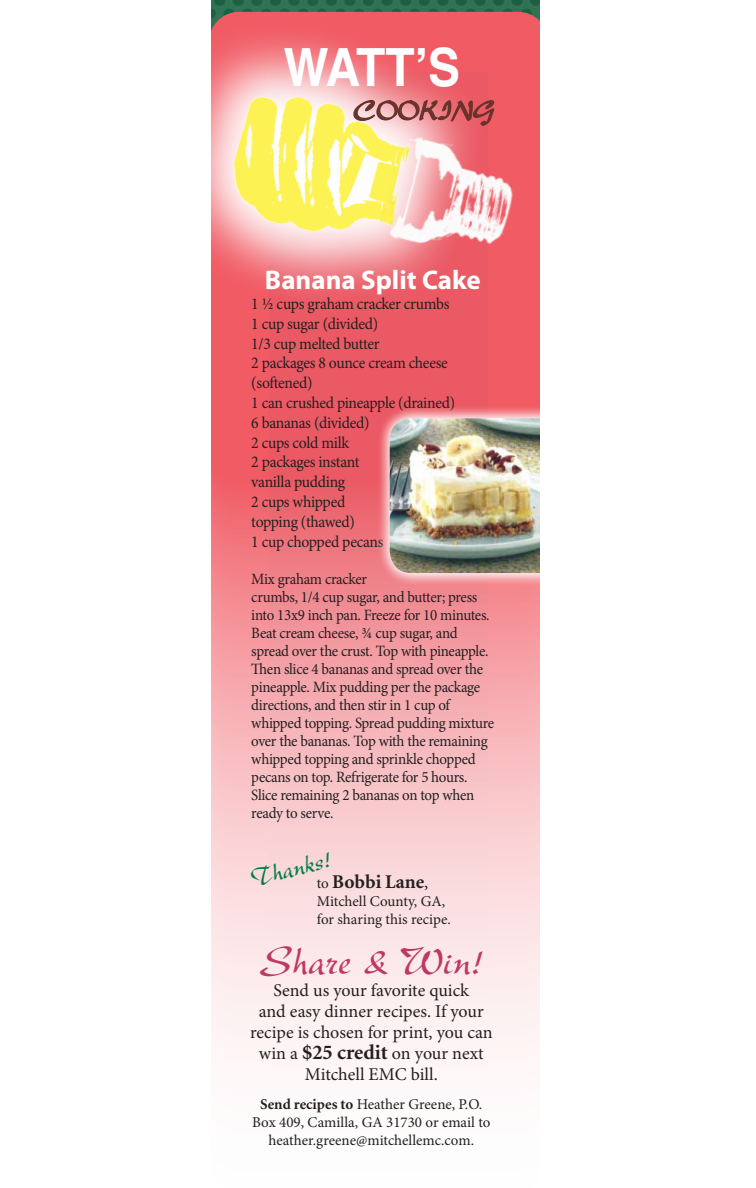
<style>
.page{position:relative;width:756px;height:1188px;background:#fff}
.page>*{position:absolute;margin:0;border:0;box-sizing:border-box;transform-origin:0 0}
.t1{font:700 52.8px "Helvetica";color:#fff;scale:.91 1}
.t2{font:42px "New Berolina";color:#be3964}
.t3{font:700 27px "Myriad Pro";color:#fff}
.t4{font:27px "New Berolina";color:#007e49}
.t5{font:27px "New Berolina";color:#68332d}
.t6{font:700 19.5px "Minion";color:#231f20}
.t7{font:18px/21px "Minion Pro";letter-spacing:-.005em;color:#231f20;text-align:center}
.t8{font:16.5px/19.8px "Minion Pro";letter-spacing:-.02em;color:#231f20;scale:.95 1}
.t9{font:15.75px/18px "Minion Pro";letter-spacing:-.025em;color:#231f20;scale:.95 1}
.t10{font:15px/18px "Minion Pro";color:#231f20;text-align:center}
.s1{font-family:"Minion Pro";font-weight:400;font-size:15px}
.s2{font-family:"Minion Pro";font-weight:400;font-size:18px}
.s3{font-family:"Minion";font-weight:700;font-size:21px}
.s4{font-family:"Minion";font-weight:700}
</style>
<div class="page">
<svg style="left:213px;top:12px;width:327px;height:1037px;background:#f5acb1"></svg>
<svg style="left:212px;top:344px;width:1px;height:689px"></svg>
<svg style="left:212px;top:0;width:298px;height:344px;background:#dc6066"></svg>
<svg style="left:217px;top:56px;width:206px;height:215px;background:#f9cb99"></svg>
<img style="left:367px;top:99px;width:173px;height:204px">
<svg style="left:353px;top:97px;width:142px;height:49px;background:#dd928a"></svg>
<div style="left:377px;top:406px;width:163px;height:180px;background:#fff;opacity:.98"></div>
<h1 class="t1" style="left:283px;top:35px;width:196px">WATT’S</h1>
<h3 class="t5" style="left:353px;top:94px;width:142px">COOKING</h3>
<h3 class="t3" style="left:265px;top:262px;width:217px">Banana Split Cake</h3>
<p class="t8" style="left:251px;top:294px;width:216px">1 ½ cups graham cracker crumbs<br>1 cup sugar (divided)<br>1/3 cup melted butter<br>2 packages 8 ounce cream cheese (softened)<br>1 can crushed pineapple (drained)<br>6 bananas (divided)<br>2 cups cold milk<br>2 packages instant<br>vanilla pudding<br>2 cups whipped<br>topping (thawed)<br>1 cup chopped pecans</p>
<p class="t9" style="left:251px;top:570px;width:257px">Mix graham cracker<br>crumbs, 1/4 cup sugar, and butter; press into 13x9 inch pan. Freeze for 10 minutes.<br>Beat cream cheese, ¾ cup sugar, and spread over the crust. Top with pineapple.<br>Then slice 4 bananas and spread over the pineapple. Mix pudding per the package directions, and then stir in 1 cup of whipped topping. Spread pudding mixture over the bananas. Top with the remaining whipped topping and sprinkle chopped pecans on top. Refrigerate for 5 hours.<br>Slice remaining 2 bananas on top when ready to serve.</p>
<h3 class="t4" style="left:247px;top:862px;width:84px;rotate:-14deg">Thanks!</h3>
<p class="t6" style="left:317px;top:872px;width:113px"><span class="s1">to</span> Bobbi Lane<span class="s2">,</span></p>
<p class="t10" style="left:317px;top:892px;width:136px;text-align:left">Mitchell County, GA, for sharing this recipe.</p>
<h2 class="t2" style="left:259px;top:936px;width:227px">Share &amp; Win!</h2>
<p class="t7" style="left:250px;top:980px;width:244px">Send us your favorite quick<br>and easy dinner recipes. If your recipe is chosen for print, you can win a <span class="s3">$25 credit</span> on your next<br>Mitchell EMC bill.</p>
<p class="t10" style="left:252px;top:1095px;width:240px"><span class="s4">Send recipes to</span> Heather Greene, P.O.<br>Box 409, Camilla, GA 31730 or email to heather.greene@mitchellemc.com.</p>
</div>
